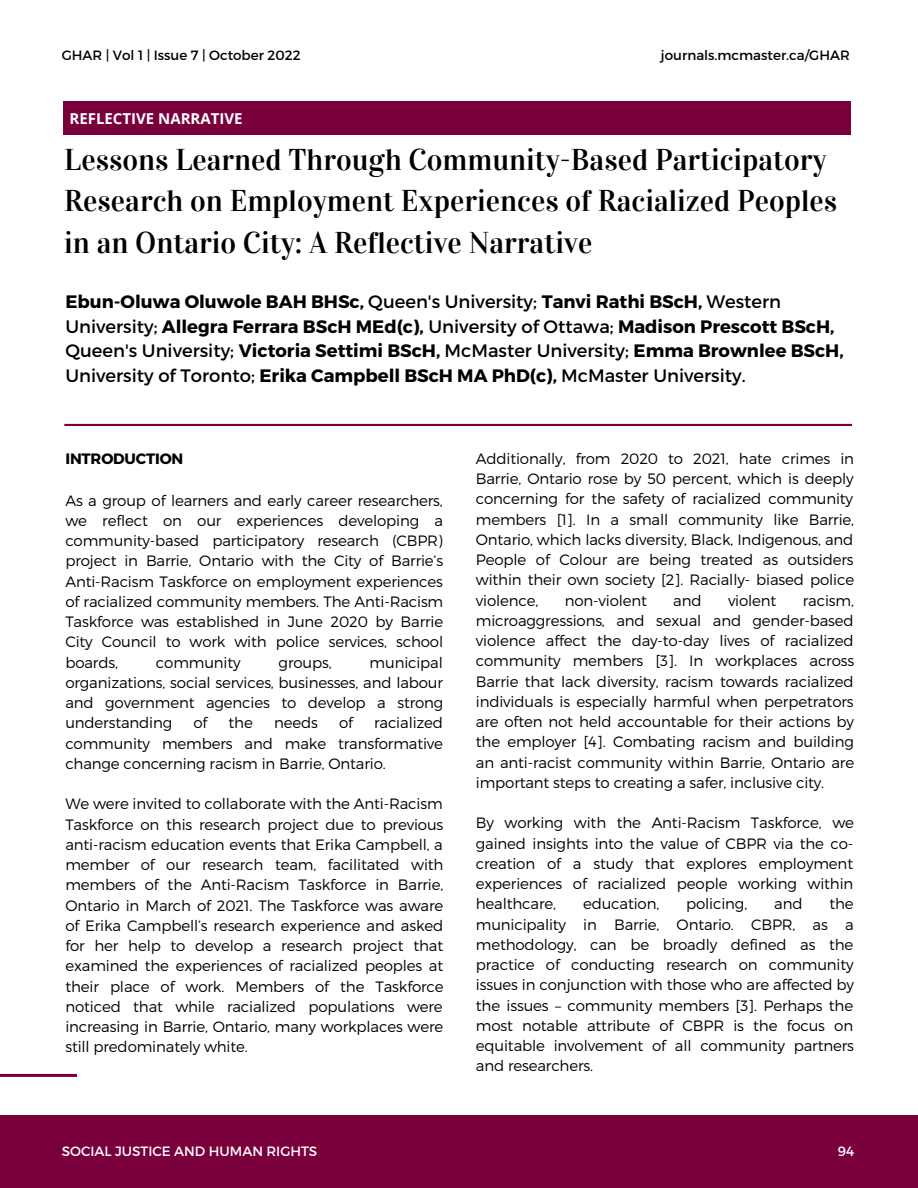
<style>
.page{position:relative;width:918px;height:1188px;background:#fff}
.page>*{position:absolute;margin:0;border:0;box-sizing:border-box;transform-origin:0 0}
.t1{font:30px/41.7px "Vidaloka";color:#000}
.t2{font:700 18px/24.8px "Montserrat";color:#000}
.t3{font:300 15px/20.2px "Montserrat";letter-spacing:-.01em;color:#000;text-align:justify}
.t4{font:700 15px "Open Sans";color:#fff}
.t5{font:700 15px "Montserrat";letter-spacing:-.01em;color:#000}
.t6{font:13.5px "Montserrat";color:#000}
.t7{font:13.5px "Montserrat";color:#fff}
.s1{font-weight:400}
</style>
<div class="page">
<div style="left:63px;top:102px;width:787px;height:33px;background:#7a003c"></div>
<hr style="left:0;top:1074px;width:77px;height:3px;background:#7a003c">
<hr style="left:64px;top:424px;width:788px;height:2px;background:#7a003c">
<div style="left:1px;top:1115px;width:917px;height:73px;background:#7a003c"></div>
<p class="t6" style="left:62px;top:46px;width:240px">GHAR | Vol 1 | Issue 7 | October 2022</p>
<p class="t6" style="left:661px;top:46px;width:190px">journals.mcmaster.ca/GHAR</p>
<p class="t4" style="left:70px;top:108px;width:175px">REFLECTIVE NARRATIVE</p>
<h1 class="t1" style="left:64px;top:139px;width:774px">Lessons Learned Through Community-Based Participatory<br>Research on Employment Experiences of Racialized Peoples in an Ontario City: A Reflective Narrative</h1>
<p class="t2" style="left:65px;top:288px;width:780px">Ebun-Oluwa Oluwole BAH BHSc, <span class="s1">Queen's University;</span> Tanvi Rathi BScH, <span class="s1">Western University;</span> Allegra Ferrara BScH MEd(c), <span class="s1">University of Ottawa;</span> Madison Prescott BScH, <span class="s1">Queen's University;</span> Victoria Settimi BScH, <span class="s1">McMaster University;</span> Emma Brownlee BScH, <span class="s1">University of Toronto;</span> Erika Campbell BScH MA PhD(c), <span class="s1">McMaster University.</span></p>
<p class="t5" style="left:65px;top:449px;width:120px">INTRODUCTION</p>
<p class="t3" style="left:65px;top:489px;width:379px">As a group of learners and early career researchers, we reflect on our experiences developing a community-based participatory research (CBPR) project in Barrie, Ontario with the City of Barrie’s Anti-Racism Taskforce on employment experiences of racialized community members. The Anti-Racism Taskforce was established in June 2020 by Barrie City Council to work with police services, school boards,</p>
<p class="t3" style="left:65px;top:651px;width:380px;text-indent:304px">municipal organizations, social services, businesses, and labour and government agencies to develop a strong understanding</p>
<p class="t3" style="left:156px;top:651px;width:86px">community</p>
<p class="t3" style="left:279px;top:651px;width:55px">groups,</p>
<p class="t3" style="left:194px;top:712px;width:15px">of</p>
<p class="t3" style="left:229px;top:712px;width:26px">the</p>
<p class="t3" style="left:274px;top:712px;width:45px">needs</p>
<p class="t3" style="left:339px;top:712px;width:15px">of</p>
<p class="t3" style="left:65px;top:712px;width:379px;text-indent:309px">racialized community members and make transformative change concerning racism in Barrie, Ontario.</p>
<p class="t3" style="left:65px;top:793px;width:380px">We were invited to collaborate with the Anti-Racism Taskforce on this research project due to previous anti-racism education events that Erika Campbell, a member of our research team, facilitated with members of the Anti-Racism Taskforce in Barrie, Ontario in March of 2021. The Taskforce was aware of Erika Campbell’s research experience and asked for her help to develop a research project that examined the experiences of racialized peoples at their place of work. Members of the Taskforce noticed that while racialized populations were increasing in Barrie, Ontario, many workplaces were still predominately white.</p>
<p class="t3" style="left:476px;top:448px;width:380px">Additionally, from 2020 to 2021, hate crimes in Barrie, Ontario rose by 50 percent, which is deeply concerning for the safety of racialized community members [1]. In a small community like Barrie, Ontario, which lacks diversity, Black, Indigenous, and People of Colour are being treated as outsiders within their own society [2]. Racially- biased police violence,</p>
<p class="t3" style="left:565px;top:590px;width:84px">non-violent</p>
<p class="t3" style="left:673px;top:590px;width:30px">and</p>
<p class="t3" style="left:728px;top:590px;width:50px">violent</p>
<p class="t3" style="left:476px;top:590px;width:380px;text-indent:327px">racism, microaggressions, and sexual and gender-based violence affect the day-to-day lives of racialized community members [3]. In workplaces across Barrie that lack diversity, racism towards racialized individuals is especially harmful when perpetrators are often not held accountable for their actions by the employer [4]. Combating racism and building an anti-racist community within Barrie, Ontario are important steps to creating a safer, inclusive city.</p>
<p class="t3" style="left:476px;top:812px;width:380px">By working with the Anti-Racism Taskforce, we gained insights into the value of CBPR via the co&shy;creation of a study that explores employment experiences of racialized people working within healthcare,</p>
<p class="t3" style="left:476px;top:893px;width:380px;text-indent:354px">the municipality in Barrie, Ontario. CBPR, as a methodology, can be broadly defined as the practice of conducting research on community issues in conjunction with those who are affected by the issues – community members [3]. Perhaps the most notable attribute of CBPR is the focus on equitable involvement of all community partners and researchers.</p>
<p class="t3" style="left:583px;top:893px;width:78px">education,</p>
<p class="t3" style="left:686px;top:893px;width:63px">policing,</p>
<p class="t3" style="left:774px;top:893px;width:30px">and</p>
<p class="t7" style="left:62px;top:1143px;width:257px">SOCIAL JUSTICE AND HUMAN RIGHTS</p>
<p class="t7" style="left:838px;top:1143px;width:18px">94</p>
</div>
